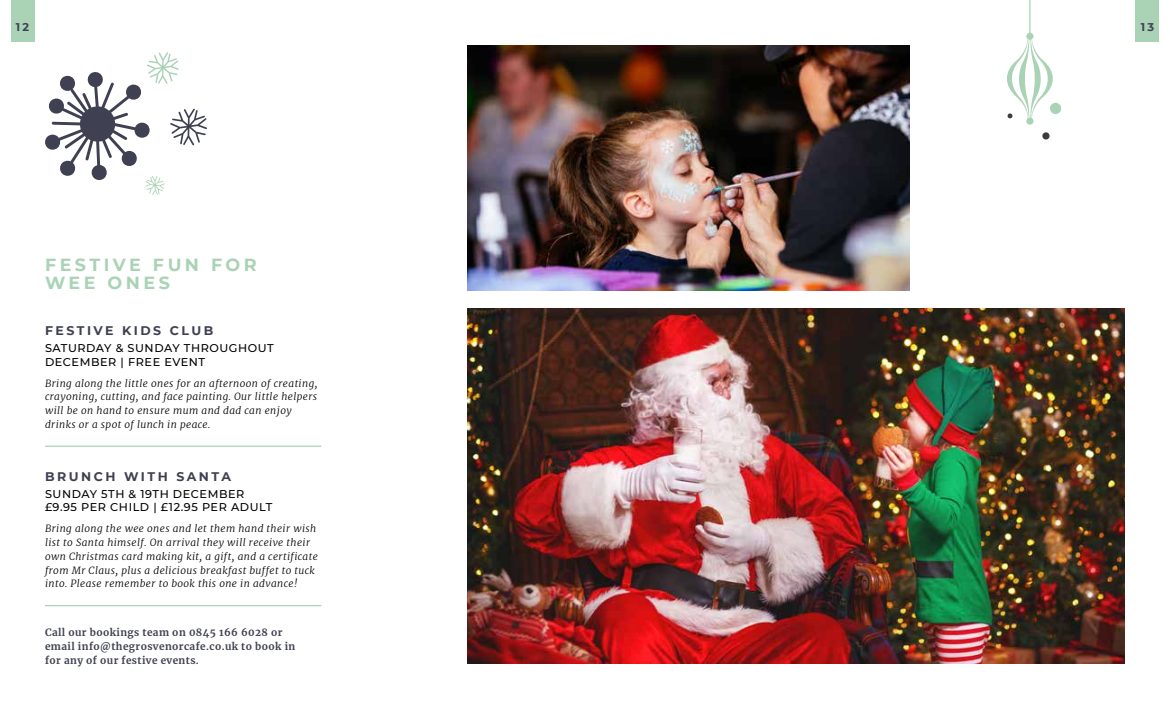
<style>
.page{position:relative;width:1170px;height:709px;background:#fff}
.page>*{position:absolute;margin:0;border:0;box-sizing:border-box;transform-origin:0 0}
.t1{font:700 17.5px/18.8px "Montserrat";letter-spacing:.2em;color:#aad3b6}
.t2{font:700 12.5px "Montserrat";letter-spacing:.2em;color:#3f4152}
.t3{font:500 11.25px/13.5px "Montserrat";letter-spacing:.05em;color:#000}
.t4{font:700 11.25px "Montserrat";color:#3f4152}
.t5{font:italic 300 10px/13.8px "Merriweather";letter-spacing:.04em;color:#000}
.t6{font:700 10px/13.8px "Merriweather";letter-spacing:.04em;color:#3f4152}
</style>
<div class="page">
<div style="left:1135px;top:0;width:24px;height:41px;background:#aad3b6"></div>
<svg style="left:45px;top:52px;width:162px;height:143px"></svg>
<hr style="left:45px;top:445px;width:276px;height:2px;background:#aad3b6">
<hr style="left:45px;top:605px;width:276px;height:1px;background:#aad3b6">
<img style="left:467px;top:45px;width:442px;height:246px">
<img style="left:467px;top:308px;width:657px;height:356px">
<div style="left:1026px;top:118px;width:7px;height:7px;background:#aad3b6;border-radius:50%"></div>
<div style="left:11px;top:0;width:23px;height:41px;background:#aad3b6"></div>
<svg style="left:1042px;top:132px;width:7px;height:8px"></svg>
<svg style="left:1007px;top:0;width:54px;height:120px"></svg>
<p class="t4" style="left:16px;top:19px;width:15px">12</p>
<h1 class="t1" style="left:45px;top:254px;width:213px">FESTIVE FUN FOR<br>WEE ONES</h1>
<p class="t2" style="left:45px;top:322px;width:170px">FESTIVE KIDS CLUB</p>
<p class="t3" style="left:45px;top:341px;width:230px">SATURDAY &amp; SUNDAY THROUGHOUT<br>DECEMBER | FREE EVENT</p>
<p class="t5" style="left:45px;top:376px;width:274px">Bring along the little ones for an afternoon of creating, crayoning, cutting, and face painting. Our little helpers will be on hand to ensure mum and dad can enjoy drinks or a spot of lunch in peace.</p>
<p class="t2" style="left:45px;top:467px;width:187px">BRUNCH WITH SANTA</p>
<p class="t3" style="left:45px;top:486px;width:229px">SUNDAY 5TH &amp; 19TH DECEMBER £9.95 PER CHILD | £12.95 PER ADULT</p>
<p class="t5" style="left:45px;top:521px;width:274px">Bring along the wee ones and let them hand their wish list to Santa himself. On arrival they will receive their own Christmas card making kit, a gift, and a certificate from Mr Claus, plus a delicious breakfast buffet to tuck into. Please remember to book this one in advance!</p>
<p class="t6" style="left:45px;top:625px;width:252px">Call our bookings team on 0845 166 6028 or email info@thegrosvenorcafe.co.uk to book in for any of our festive events.</p>
<p class="t4" style="left:1140px;top:19px;width:15px">13</p>
</div>
